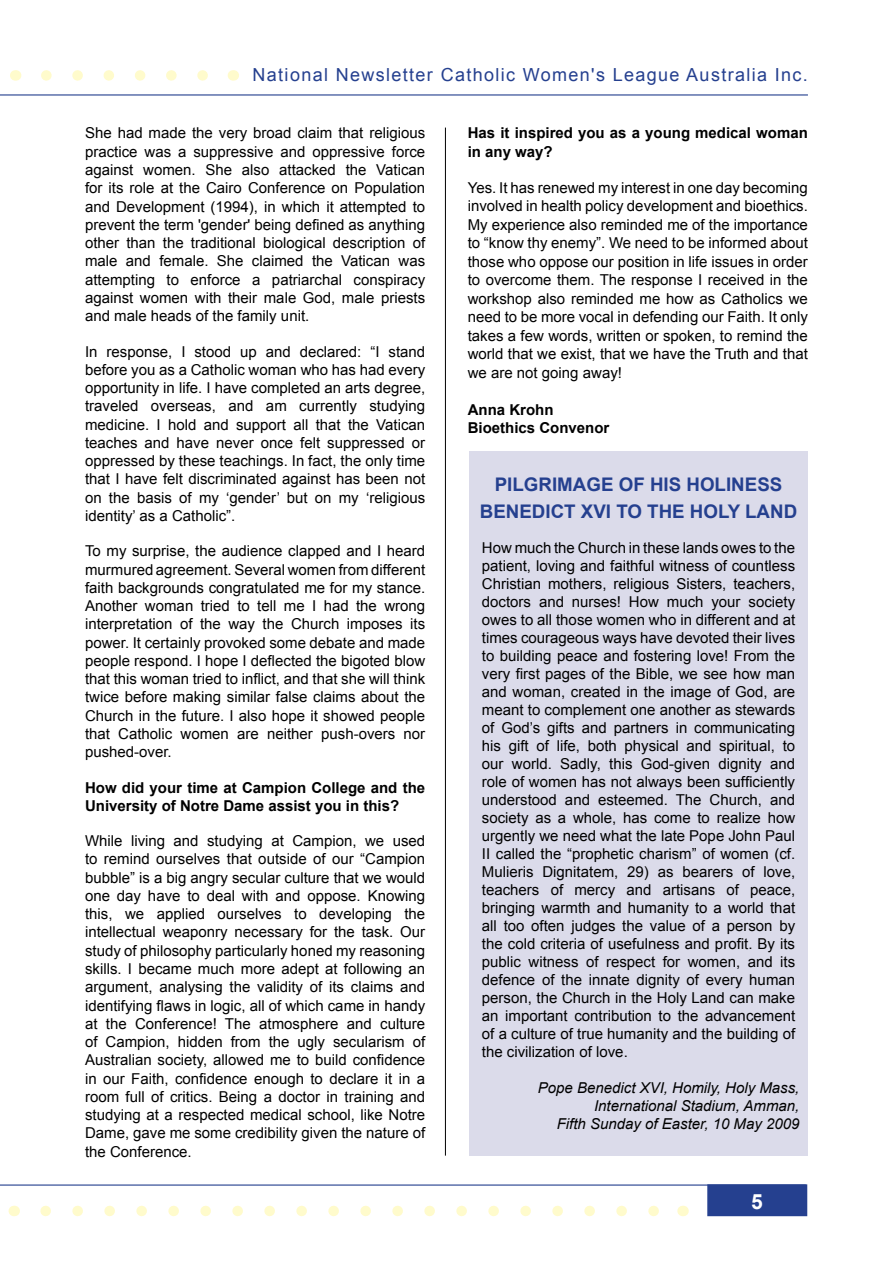
<style>
.page{position:relative;width:893px;height:1263px;background:#fff}
.page>*{position:absolute;margin:0;border:0;box-sizing:border-box;transform-origin:0 0}
.t1{font:700 21px "Arial";color:#fff}
.t2{font:700 18.75px/27px "Arial";color:#25408f;text-align:center}
.t3{font:18px "Arial";letter-spacing:.075em;color:#25408f}
.t4{font:15px/18.3px "Arial";color:#000;text-align:justify}
.t5{font:700 15px/18.3px "Arial";color:#000}
.t6{font:italic 15px/18px "Arial";color:#000;text-align:right}
</style>
<div class="page">
<div style="left:707px;top:1184px;width:100px;height:32px;background:#25408f"></div>
<svg style="left:46px;top:70px;width:162px;height:11px"></svg>
<hr style="left:0;top:94px;width:808px;height:2px;background:#25408f">
<svg style="left:46px;top:1206px;width:613px;height:10px"></svg>
<hr style="left:0;top:1184px;width:806px;height:1px;background:#25408f">
<hr style="left:445px;top:128px;width:1px;height:1027px;background:#000">
<div style="left:469px;top:452px;width:339px;height:703px;background:#dbdbea"></div>
<p class="t3" style="left:253px;top:63px;width:557px">National Newsletter Catholic Women's League Australia Inc.</p>
<p class="t4" style="left:85px;top:124px;width:342px">She had made the very broad claim that religious practice was a suppressive and oppressive force against women. She also attacked the Vatican for its role at the Cairo Conference on Population and Development (1994), in which it attempted to prevent the term 'gender' being defined as anything other than the traditional biological description of male and female. She claimed the Vatican was attempting to enforce a patriarchal conspiracy against women with their male God, male priests and male heads of the family unit.</p>
<p class="t4" style="left:85px;top:342px;width:342px">In response, I stood up and declared: “I stand before you as a Catholic woman who has had every opportunity in life. I have completed an arts degree, traveled overseas, and am currently studying medicine. I hold and support all that the Vatican teaches and have never once felt suppressed or oppressed by these teachings. In fact, the only time that I have felt discriminated against has been not on the basis of my ‘gender’ but on my ‘religious identity’ as a Catholic”.</p>
<p class="t4" style="left:85px;top:542px;width:342px">To my surprise, the audience clapped and I heard murmured agreement. Several women from different faith backgrounds congratulated me for my stance.<br>Another woman tried to tell me I had the wrong interpretation of the way the Church imposes its power. It certainly provoked some debate and made people respond. I hope I deflected the bigoted blow that this woman tried to inflict, and that she will think twice before making similar false claims about the Church in the future. I also hope it showed people that Catholic women are neither push-overs nor pushed-over.</p>
<p class="t5" style="left:85px;top:779px;width:342px">How did your time at Campion College and the<br>University of Notre Dame assist you in this?</p>
<p class="t4" style="left:85px;top:832px;width:342px">While living and studying at Campion, we used to remind ourselves that outside of our “Campion bubble” is a big angry secular culture that we would one day have to deal with and oppose. Knowing this, we applied ourselves to developing the intellectual weaponry necessary for the task. Our study of philosophy particularly honed my reasoning skills. I became much more adept at following an argument, analysing the validity of its claims and identifying flaws in logic, all of which came in handy at the Conference! The atmosphere and culture of Campion, hidden from the ugly secularism of Australian society, allowed me to build confidence in our Faith, confidence enough to declare it in a room full of critics. Being a doctor in training and studying at a respected medical school, like Notre Dame, gave me some credibility given the nature of the Conference.</p>
<p class="t5" style="left:468px;top:124px;width:342px">Has it inspired you as a young medical woman in any way?</p>
<p class="t4" style="left:468px;top:178px;width:342px">Yes. It has renewed my interest in one day becoming involved in health policy development and bioethics.<br>My experience also reminded me of the importance to “know thy enemy”. We need to be informed about those who oppose our position in life issues in order to overcome them. The response I received in the workshop also reminded me how as Catholics we need to be more vocal in defending our Faith. It only takes a few words, written or spoken, to remind the world that we exist, that we have the Truth and that we are not going away!</p>
<p class="t5" style="left:468px;top:401px;width:143px">Anna Krohn<br>Bioethics Convenor</p>
<p class="t2" style="left:480px;top:472px;width:319px">PILGRIMAGE OF HIS HOLINESS<br>BENEDICT XVI TO THE HOLY LAND</p>
<p class="t4" style="left:482px;top:539px;width:315px">How much the Church in these lands owes to the patient, loving and faithful witness of countless Christian mothers, religious Sisters, teachers, doctors and nurses! How much your society owes to all those women who in different and at times courageous ways have devoted their lives to building peace and fostering love! From the very first pages of the Bible, we see how man and woman, created in the image of God, are meant to complement one another as stewards of God’s gifts and partners in communicating his gift of life, both physical and spiritual, to our world. Sadly, this God-given dignity and role of women has not always been sufficiently understood and esteemed. The Church, and society as a whole, has come to realize how urgently we need what the late Pope John Paul II called the “prophetic charism” of women (cf.<br>Mulieris Dignitatem, 29) as bearers of love, teachers of mercy and artisans of peace, bringing warmth and humanity to a world that all too often judges the value of a person by the cold criteria of usefulness and profit. By its public witness of respect for women, and its defence of the innate dignity of every human person, the Church in the Holy Land can make an important contribution to the advancement of a culture of true humanity and the building of the civilization of love.</p>
<p class="t6" style="left:538px;top:1079px;width:263px">Pope Benedict XVI, Homily, Holy Mass,<br>International Stadium, Amman,<br>Fifth Sunday of Easter, 10 May 2009</p>
<h1 class="t1" style="left:751px;top:1187px;width:13px">5</h1>
</div>
